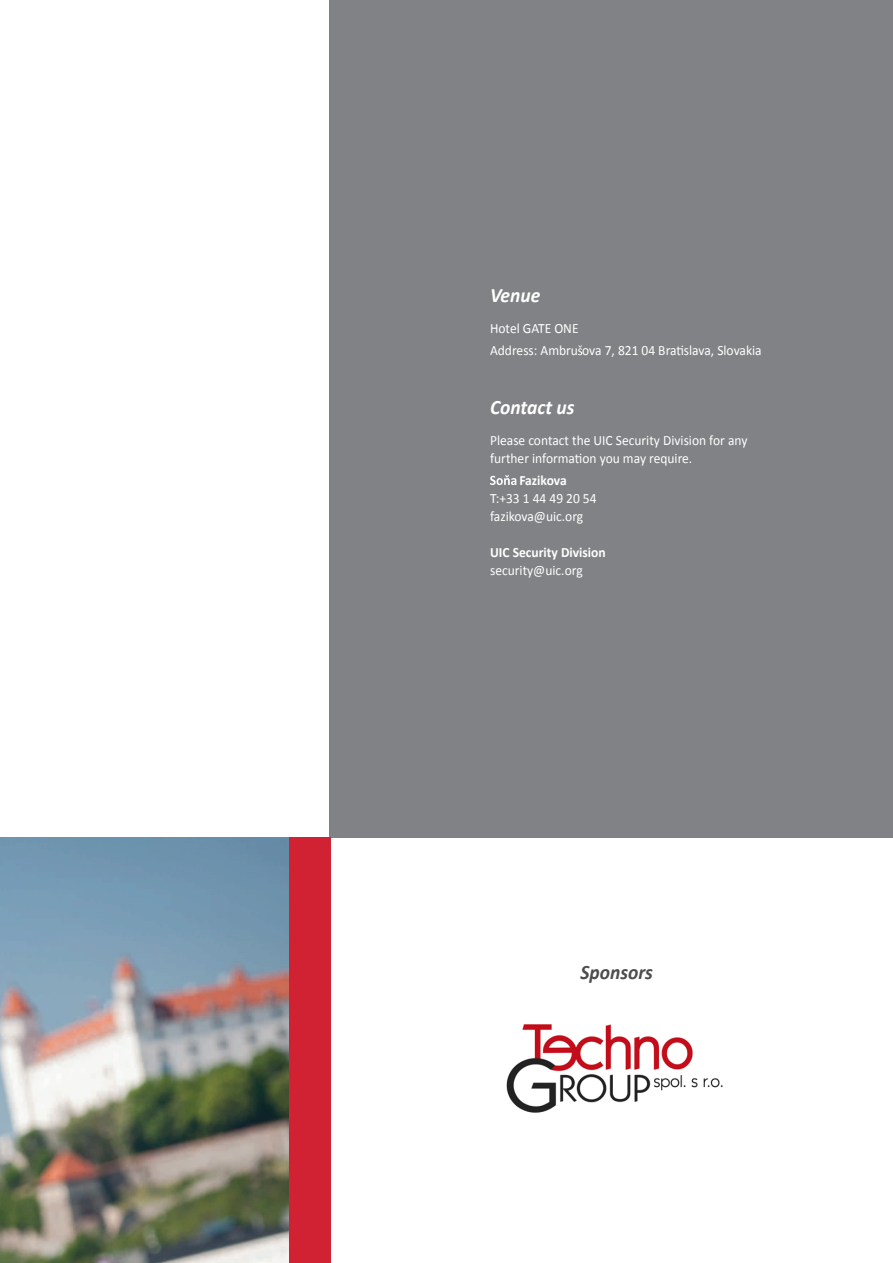
<style>
.page{position:relative;width:893px;height:1263px;background:#fff}
.page>*{position:absolute;margin:0;border:0;box-sizing:border-box;transform-origin:0 0}
.date{font:italic 700 20.4px "Calibri";color:#fff;scale:.95 1}
.date-2{font:italic 700 20.4px "Calibri";color:#4b4c4d;scale:.95 1}
._3_txt{font:14.1px/18px "Calibri";color:#fff;scale:.95 1}
.contact{font:14.1px "Calibri";color:#fff;scale:.95 1}
.contact-2{font:700 14.1px "Calibri";color:#fff;scale:.95 1}
</style>
<div class="page">
<div style="left:330px;top:0;width:563px;height:837px;background:#808285"></div>
<div style="left:289px;top:837px;width:42px;height:426px;background:#d12233"></div>
<svg style="left:578px;top:345px;width:4px;height:10px"></svg>
<svg style="left:490px;top:475px;width:26px;height:10px"></svg>
<img style="left:0;top:837px;width:289px;height:426px">
<img style="left:506px;top:1024px;width:217px;height:89px">
<p class="date" style="left:490px;top:282px;width:54px">Venue</p>
<p class="_3_txt" style="left:490px;top:319px;width:95px">Hotel GATE ONE</p>
<p class="_3_txt" style="left:490px;top:341px;width:287px">Address: Ambru ova 7, 821 04 Bratislava, Slovakia</p>
<p class="date" style="left:490px;top:394px;width:90px">Contact us</p>
<p class="_3_txt" style="left:490px;top:431px;width:272px">Please contact the UIC Security Division for any further information you may require.</p>
<p class="contact-2" style="left:519px;top:471px;width:51px">Fazikova</p>
<p class="contact" style="left:490px;top:489px;width:114px">T:+33 1 44 49 20 54</p>
<p class="contact" style="left:490px;top:507px;width:100px">fazikova@uic.org</p>
<p class="contact-2" style="left:490px;top:543px;width:123px">UIC Security Division</p>
<p class="_3_txt" style="left:490px;top:561px;width:99px">security@uic.org</p>
<p class="date-2" style="left:580px;top:959px;width:78px">Sponsors</p>
</div>
